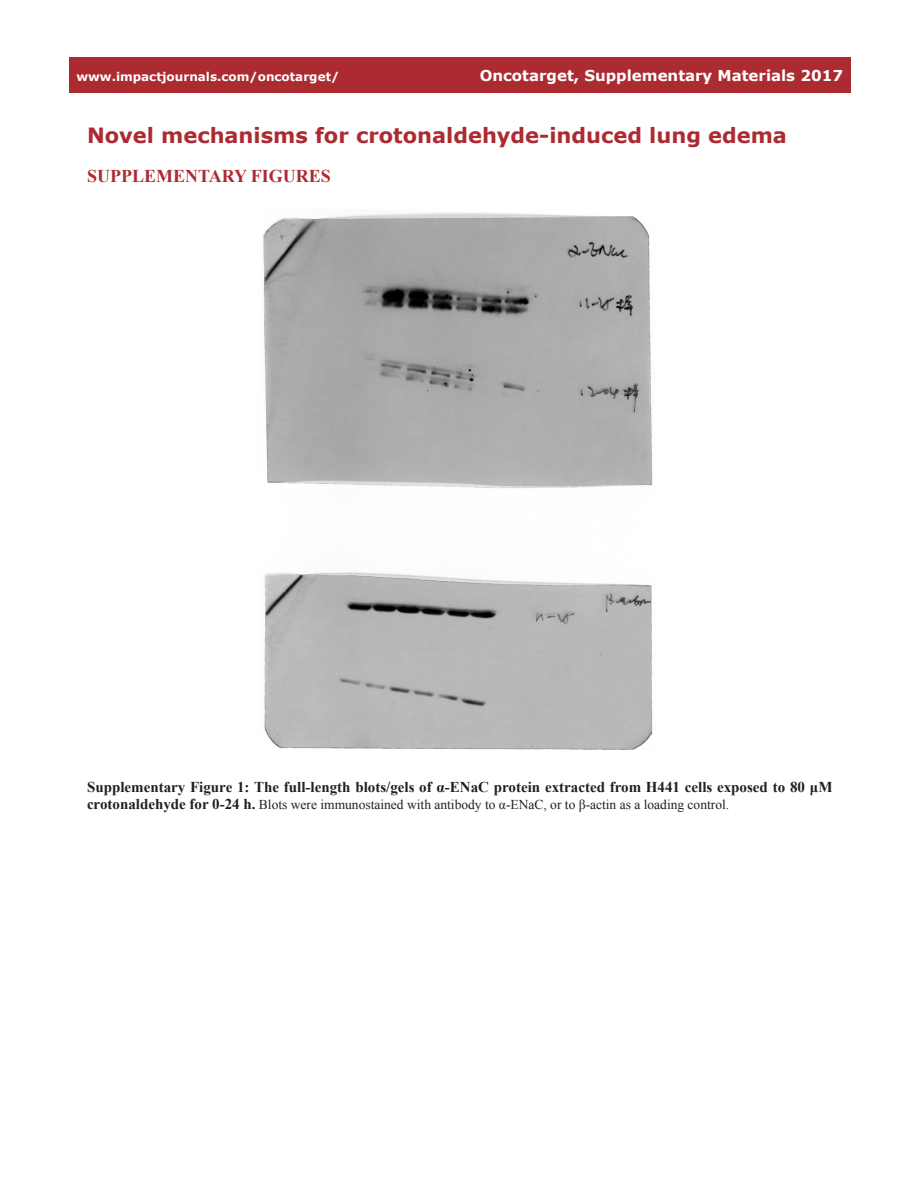
<style>
.page{position:relative;width:918px;height:1188px;background:#fff}
.page>*{position:absolute;margin:0;border:0;box-sizing:border-box;transform-origin:0 0}
.t1{font:700 21px "Verdana";color:#ac2b31}
.Heading{font:700 18px "Times New Roman";color:#ac2b31}
.figuretext{font:700 15px "Times New Roman";color:#231f20}
.t2{font:700 15px "Verdana";color:#fff}
.figuretext-2{font:13.5px "Times New Roman";color:#231f20}
.t3{font:700 12px "Verdana";color:#fff}
.s1{font-weight:700;font-size:15px}
</style>
<div class="page">
<div style="left:69px;top:57px;width:781px;height:36px;background:#ac2b31"></div>
<img style="left:263px;top:212px;width:390px;height:538px">
<p class="t3" style="left:76px;top:68px;width:264px">www.impactjournals.com/oncotarget/</p>
<p class="t2" style="left:480px;top:65px;width:365px">Oncotarget, Supplementary Materials 2017</p>
<p class="t1" style="left:87px;top:120px;width:702px">Novel mechanisms for crotonaldehyde-induced lung edema</p>
<p class="Heading" style="left:87px;top:164px;width:245px">SUPPLEMENTARY FIGURES</p>
<p class="figuretext" style="left:87px;top:777px;width:747px">Supplementary Figure 1: The full-length blots/gels of α-ENaC protein extracted from H441 cells exposed to 80 μM</p>
<p class="figuretext-2" style="left:87px;top:795px;width:644px"><span class="s1">crotonaldehyde for 0-24 h.</span> Blots were immunostained with antibody to α-ENaC, or to β-actin as a loading control.</p>
</div>
